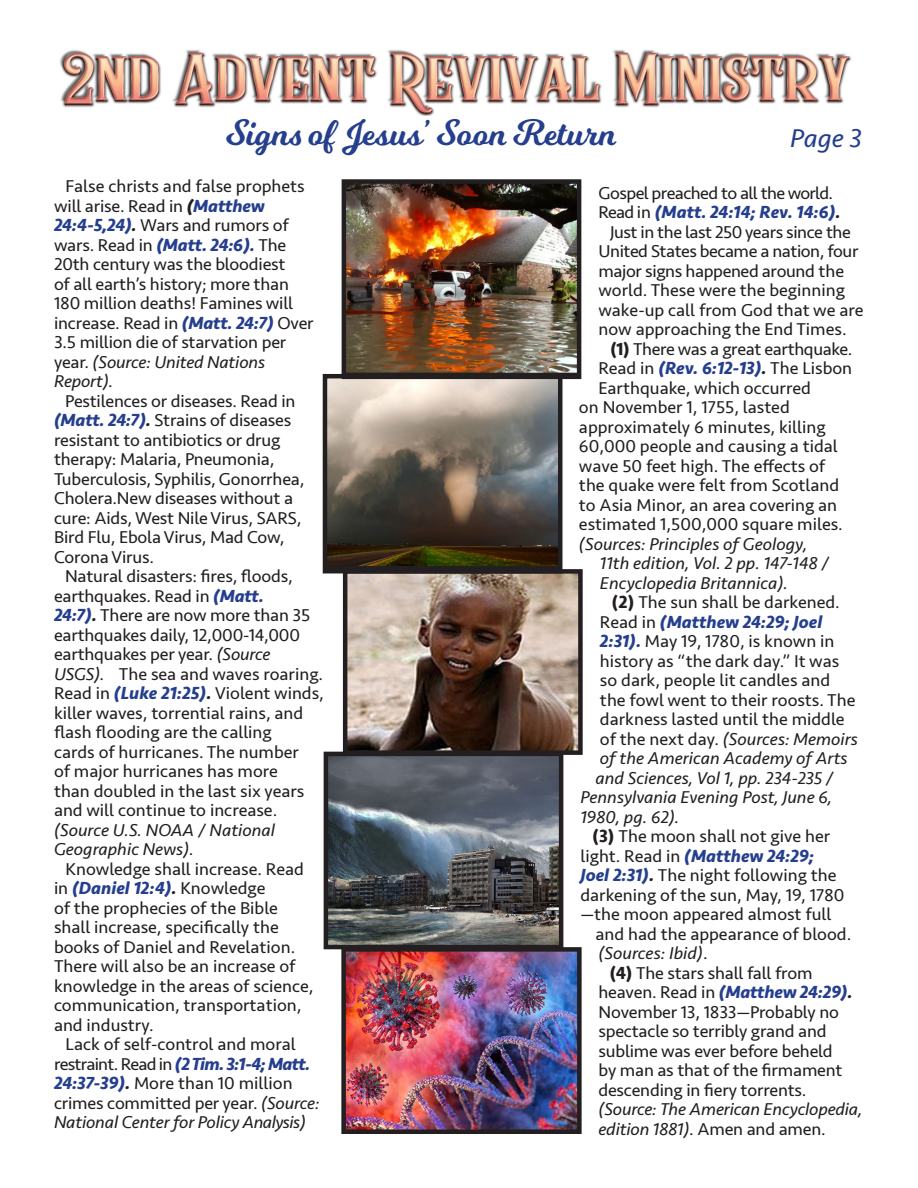
<style>
.page{position:relative;width:918px;height:1188px;background:#fff}
.page>*{position:absolute;margin:0;border:0;box-sizing:border-box;transform-origin:0 0}
.chapter_title{font:36px "Milkshake";color:#253f8e}
.t1{font:italic 27px "Seravek";color:#253f8e}
.t2{font:18px/19.5px "Seravek";letter-spacing:-.005em;color:#231f20}
.t3{font:italic 18px "Seravek";color:#231f20}
.t4{font:18px/19.5px "Seravek";letter-spacing:-.03em;color:#231f20}
.t5{font:italic 700 18px "Seravek";color:#253f8e}
.s1{font-weight:700;font-style:italic}
.s2{font-weight:700;font-style:italic;color:#253f8e}
.s3{font-style:italic}
.s4{font-weight:700}
.s5{font-weight:400;font-style:normal;color:#231f20}
.s6{font-style:normal}
</style>
<div class="page">
<img style="left:346px;top:952px;width:231px;height:177px">
<div style="left:341px;top:947px;width:241px;height:187px;border:4px solid #231f20"></div>
<img style="left:329px;top:757px;width:229px;height:187px">
<div style="left:324px;top:752px;width:239px;height:197px;border:4px solid #231f20"></div>
<img style="left:348px;top:574px;width:230px;height:176px">
<div style="left:343px;top:569px;width:240px;height:186px;border:4px solid #231f20"></div>
<img style="left:328px;top:379px;width:229px;height:187px">
<div style="left:323px;top:374px;width:239px;height:199px;border:4px solid #231f20"></div>
<img style="left:347px;top:184px;width:229px;height:188px">
<div style="left:342px;top:179px;width:239px;height:200px;border:4px solid #231f20"></div>
<img style="left:60px;top:50px;width:792px;height:66px">
<p class="chapter_title" style="left:226px;top:107px;width:393px">Signs of Jesus’ Soon Return</p>
<p class="t1" style="left:790px;top:117px;width:73px">Page 3</p>
<p class="t2" style="left:54px;top:176px;width:261px;text-indent:12px">False christs and false prophets will arise. Read in <span class="s1">(</span><span class="s2">Matthew<br>24:4-5,24)</span><span class="s1">.</span> Wars and rumors of wars. Read in <span class="s2">(Matt. 24:6).</span> The<br>20th century was the bloodiest<br>of all earth’s history; more than<br>180 million deaths! Famines will increase. Read in <span class="s2">(Matt. 24:7)</span> Over<br>3.5 million die of starvation per year. <span class="s3">(Source: United Nations<br>Report).</span></p>
<p class="t2" style="left:54px;top:391px;width:252px;text-indent:11px">Pestilences or diseases. Read in <span class="s2">(Matt. 24:7)</span><span class="s1">.</span> Strains of diseases resistant to antibiotics or drug therapy: Malaria, Pneumonia,<br>Tuberculosis, Syphilis, Gonorrhea,<br>Cholera.New diseases without a cure: Aids, West Nile Virus, SARS,<br>Bird Flu, Ebola Virus, Mad Cow,<br>Corona Virus.</p>
<p class="t2" style="left:54px;top:566px;width:271px;text-indent:11px">Natural disasters: fires, floods, earthquakes. Read in <span class="s2">(Matt.<br>24:7)</span><span class="s1">.</span> There are now more than 35 earthquakes daily, 12,000-14,000 earthquakes per year. <span class="s3">(Source<br>USGS).</span> The sea and waves roaring.<br>Read in <span class="s2">(Luke 21:25)</span><span class="s1">.</span> Violent winds, killer waves, torrential rains, and flash flooding are the calling<br>cards of hurricanes. The number<br>of major hurricanes has more<br>than doubled in the last six years and will continue to increase. <span class="s3">(Source U.S. NOAA / National<br>Geographic News).</span></p>
<p class="t2" style="left:54px;top:859px;width:261px;text-indent:12px">Knowledge shall increase. Read in <span class="s2">(Daniel 12:4)</span><span class="s1">.</span> Knowledge<br>of the prophecies of the Bible shall increase, specifically the books of Daniel and Revelation.<br>There will also be an increase of knowledge in the areas of science, communication, transportation, and industry.</p>
<p class="t2" style="left:54px;top:1034px;width:267px;text-indent:12px">Lack of self-control and moral restraint. Read in <span class="s2">(2 Tim. 3:1-4; Matt.<br>24:37-39)</span><span class="s1">.</span> More than 10 million crimes committed per year. <span class="s3">(Source:<br>National Center for Policy Analysis)</span></p>
<p class="t4" style="left:598px;top:183px;width:244px">Gospel preached to all the world.<br>Read in <span class="s2">(Matt. 24:14; Rev. 14:6)</span><span class="s1">.</span></p>
<p class="t2" style="left:598px;top:222px;width:267px;text-indent:12px">Just in the last 250 years since the<br>United States became a nation, four major signs happened around the world. These were the beginning wake-up call from God that we are now approaching the End Times.</p>
<p class="t2" style="left:610px;top:339px;width:244px"><span class="s4">(1)</span> There was a great earthquake.</p>
<p class="t2" style="left:598px;top:358px;width:255px">Read in <span class="s2">(Rev. 6:12-13)</span><span class="s1">.</span> The Lisbon</p>
<p class="t2" style="left:598px;top:378px;width:214px">Earthquake, which occurred</p>
<p class="t2" style="left:579px;top:397px;width:212px">on November 1, 1755, lasted</p>
<p class="t2" style="left:579px;top:417px;width:248px">approximately 6 minutes, killing</p>
<p class="t2" style="left:579px;top:436px;width:260px">60,000 people and causing a tidal</p>
<p class="t2" style="left:579px;top:456px;width:248px">wave 50 feet high. The effects of</p>
<p class="t2" style="left:579px;top:475px;width:262px">the quake were felt from Scotland</p>
<p class="t2" style="left:579px;top:495px;width:260px">to Asia Minor, an area covering an</p>
<p class="t2" style="left:579px;top:514px;width:265px">estimated 1,500,000 square miles.</p>
<p class="t3" style="left:579px;top:529px;width:230px">(Sources: Principles of Geology,</p>
<p class="t3" style="left:600px;top:549px;width:231px">11th edition, Vol. 2 pp. 147-148 /</p>
<p class="t3" style="left:600px;top:568px;width:190px">Encyclopedia Britannica).</p>
<p class="t2" style="left:612px;top:592px;width:230px"><span class="s4">(2)</span> The sun shall be darkened.</p>
<p class="t5" style="left:600px;top:607px;width:224px"><span class="s5">Read in</span> (Matthew 24:29; Joel</p>
<p class="t2" style="left:600px;top:631px;width:236px"><span class="s2">2:31).</span> May 19, 1780, is known in</p>
<p class="t2" style="left:600px;top:651px;width:241px">history as “the dark day.” It was</p>
<p class="t2" style="left:600px;top:670px;width:232px">so dark, people lit candles and</p>
<p class="t2" style="left:600px;top:690px;width:257px">the fowl went to their roosts. The</p>
<p class="t2" style="left:600px;top:709px;width:246px">darkness lasted until the middle</p>
<p class="t3" style="left:600px;top:724px;width:259px"><span class="s6">of the next day.</span> (Sources: Memoirs</p>
<p class="t3" style="left:600px;top:744px;width:249px">of the American Academy of Arts</p>
<p class="t3" style="left:595px;top:763px;width:240px">and Sciences, Vol 1, pp. 234-235 /</p>
<p class="t3" style="left:580px;top:783px;width:253px">Pennsylvania Evening Post, June 6,</p>
<p class="t3" style="left:580px;top:802px;width:100px">1980, pg. 62).</p>
<p class="t2" style="left:592px;top:826px;width:240px"><span class="s4">(3)</span> The moon shall not give her</p>
<p class="t5" style="left:580px;top:841px;width:235px"><span class="s5">light. Read in</span> (Matthew 24:29;</p>
<p class="t2" style="left:580px;top:865px;width:257px"><span class="s2">Joel 2:31)</span><span class="s1">.</span> The night following the</p>
<p class="t2" style="left:580px;top:885px;width:266px">darkening of the sun, May, 19, 1780</p>
<p class="t2" style="left:580px;top:904px;width:253px">—the moon appeared almost full</p>
<p class="t2" style="left:595px;top:924px;width:257px">and had the appearance of blood.</p>
<p class="t3" style="left:598px;top:939px;width:111px">(Sources: Ibid)<span class="s6">.</span></p>
<p class="t2" style="left:598px;top:963px;width:265px;text-indent:11px"><span class="s4">(4)</span> The stars shall fall from heaven. Read in <span class="s2">(Matthew 24:29)</span><span class="s1">.<br></span>November 13, 1833—Probably no spectacle so terribly grand and sublime was ever before beheld<br>by man as that of the firmament descending in fiery torrents. <span class="s3">(Source: The American Encyclopedia, edition 1881)</span>. Amen and amen.</p>
</div>
